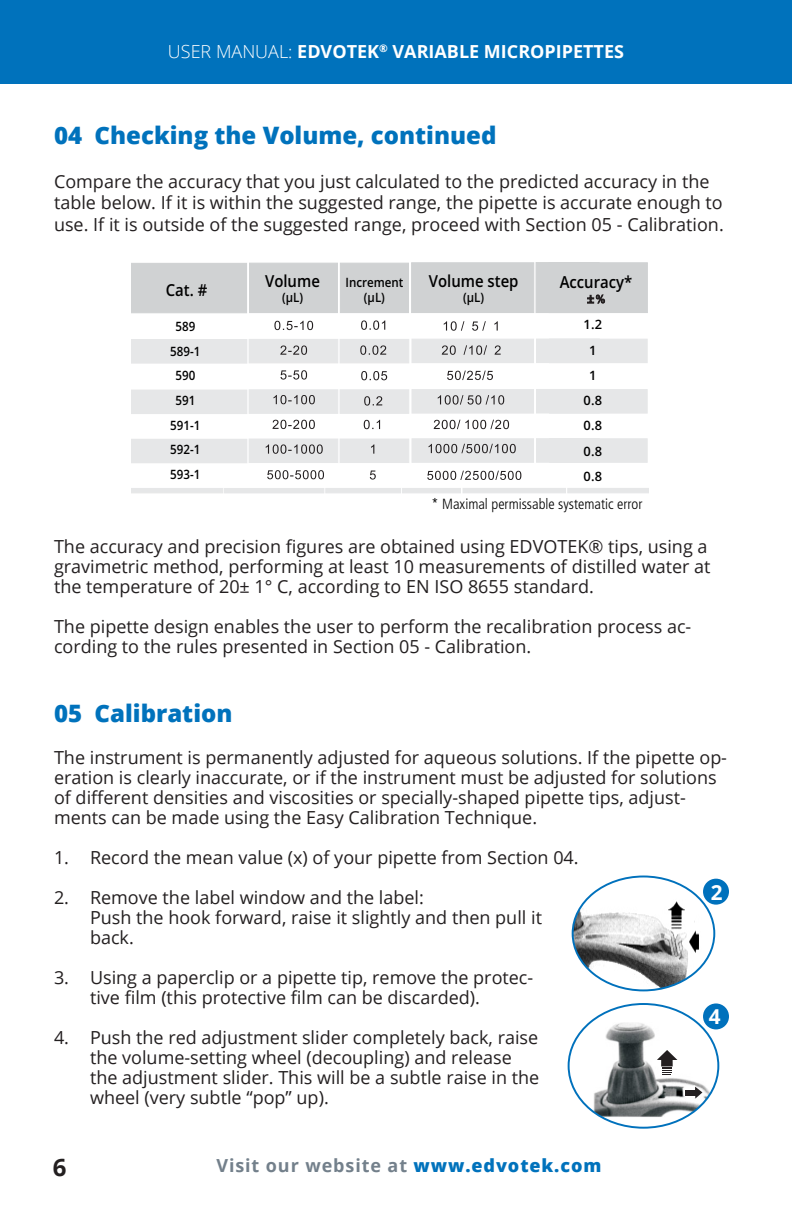
<style>
.page{position:relative;width:792px;height:1224px;background:#fff}
.page>*{position:absolute;margin:0;border:0;box-sizing:border-box;transform-origin:0 0}
.Body_Text_1{font:800 24px "Open Sans";color:#0072bc}
.t1{font:700 24px "Open Sans";color:#231f20}
.t2{font:700 20.6px "Open Sans";color:#fff}
.Body_Text_1-2{font:18px/20px "Open Sans";color:#231f20}
.Body_Text_2{font:18px/20px "Open Sans";color:#231f20}
.t3{font:700 18px "Open Sans";color:#fff}
.t4{font:700 18px "Open Sans";letter-spacing:.05em;color:#73808b}
.t5{font:600 16.6px "Open Sans";color:#000;scale:.9 1}
.t6{font:300 condensed 14.8px "Frutiger";color:#000}
.t7{font:600 12.8px/24.6px "Open Sans";color:#000;text-align:center;scale:.9 1}
.t8{font:600 12.8px/25.2px "Open Sans";color:#000;text-align:center}
.s1{font-weight:300}
.s2{font-weight:800;color:#0072bc}
</style>
<div class="page">
<div style="left:0;top:0;width:792px;height:84px;background:#0072bc"></div>
<div style="left:411px;top:339px;width:123px;height:24px;background:#e6e7e8"></div>
<div style="left:411px;top:389px;width:123px;height:25px;background:#e6e7e8"></div>
<div style="left:411px;top:438px;width:123px;height:25px;background:#e6e7e8"></div>
<div style="left:131px;top:339px;width:116px;height:25px;background:#e6e7e8"></div>
<div style="left:249px;top:339px;width:89px;height:24px;background:#e6e7e8"></div>
<div style="left:131px;top:390px;width:116px;height:24px;background:#e6e7e8"></div>
<div style="left:536px;top:389px;width:64px;height:24px;background:#e6e7e8"></div>
<div style="left:131px;top:439px;width:116px;height:24px;background:#e6e7e8"></div>
<div style="left:249px;top:439px;width:89px;height:24px;background:#e6e7e8"></div>
<div style="left:536px;top:438px;width:64px;height:25px;background:#e6e7e8"></div>
<div style="left:340px;top:339px;width:69px;height:24px;background:#e6e7e8"></div>
<div style="left:340px;top:389px;width:69px;height:25px;background:#e6e7e8"></div>
<div style="left:340px;top:439px;width:69px;height:24px;background:#e6e7e8"></div>
<div style="left:549px;top:339px;width:99px;height:24px;background:#e6e7e8"></div>
<div style="left:249px;top:389px;width:89px;height:25px;background:#e6e7e8"></div>
<svg style="left:266px;top:321px;width:57px;height:133px"></svg>
<svg style="left:361px;top:371px;width:26px;height:9px"></svg>
<svg style="left:447px;top:371px;width:46px;height:9px"></svg>
<div style="left:131px;top:263px;width:116px;height:50px;background:#d0d2d3"></div>
<div style="left:249px;top:263px;width:89px;height:50px;background:#d0d2d3"></div>
<div style="left:411px;top:262px;width:123px;height:51px;background:#d0d2d3"></div>
<div style="left:536px;top:262px;width:64px;height:51px;background:#d0d2d3"></div>
<div style="left:536px;top:339px;width:64px;height:24px;background:#e6e7e8"></div>
<svg style="left:444px;top:321px;width:54px;height:10px"></svg>
<svg style="left:438px;top:395px;width:66px;height:10px"></svg>
<div style="left:340px;top:263px;width:69px;height:50px;background:#d0d2d3"></div>
<div style="left:549px;top:262px;width:99px;height:51px;background:#d0d2d3"></div>
<div style="left:549px;top:389px;width:99px;height:25px;background:#e6e7e8"></div>
<div style="left:549px;top:438px;width:99px;height:25px;background:#e6e7e8"></div>
<svg style="left:587px;top:295px;width:18px;height:9px"></svg>
<svg style="left:361px;top:320px;width:24px;height:10px"></svg>
<svg style="left:360px;top:345px;width:26px;height:10px"></svg>
<svg style="left:364px;top:396px;width:18px;height:10px"></svg>
<svg style="left:364px;top:420px;width:16px;height:9px"></svg>
<svg style="left:371px;top:444px;width:3px;height:10px"></svg>
<svg style="left:442px;top:345px;width:59px;height:10px"></svg>
<svg style="left:434px;top:420px;width:75px;height:9px"></svg>
<svg style="left:429px;top:444px;width:87px;height:9px"></svg>
<svg style="left:131px;top:488px;width:92px;height:5px"></svg>
<div style="left:463px;top:488px;width:103px;height:5px;background:#e6e7e8"></div>
<div style="left:224px;top:488px;width:100px;height:5px;background:#e6e7e8"></div>
<div style="left:325px;top:488px;width:76px;height:5px;background:#e6e7e8"></div>
<div style="left:402px;top:488px;width:59px;height:5px;background:#e6e7e8"></div>
<svg style="left:567px;top:488px;width:82px;height:5px"></svg>
<svg style="left:267px;top:470px;width:57px;height:9px"></svg>
<svg style="left:370px;top:471px;width:6px;height:9px"></svg>
<svg style="left:427px;top:471px;width:94px;height:9px"></svg>
<div style="left:703px;top:1003px;width:26px;height:26px;background:#0071bc;border-radius:50%"></div>
<div style="left:703px;top:879px;width:26px;height:26px;background:#0071bc;border-radius:50%"></div>
<svg style="left:572px;top:876px;width:143px;height:115px"></svg>
<svg style="left:568px;top:1003px;width:151px;height:126px"></svg>
<p class="t3" style="left:168px;top:39px;width:458px"><span class="s1">USER MANUAL:</span> EDVOTEK<sup>®</sup> VARIABLE MICROPIPETTES</p>
<p class="Body_Text_1" style="left:54px;top:117px;width:444px">04 Checking the Volume, continued</p>
<p class="Body_Text_1-2" style="left:54px;top:170px;width:671px;line-height:21.6px">Compare the accuracy that you just calculated to the predicted accuracy in the table below. If it is within the suggested range, the pipette is accurate enough to use. If it is outside of the suggested range, proceed with Section 05 - Calibration.</p>
<p class="t5" style="left:166px;top:278px;width:48px">Cat. #</p>
<p class="t7" style="left:170px;top:314px;width:35px">589<br>589-1<br>590<br>591<br>591-1<br>592-1<br>593-1</p>
<p class="t5" style="left:265px;top:269px;width:62px">Volume</p>
<p class="t7" style="left:282px;top:285px;width:25px">(µL)</p>
<p class="t7" style="left:345px;top:274px;width:66px;line-height:15.4px">Increment (µL)</p>
<p class="t5" style="left:429px;top:269px;width:101px">Volume step</p>
<p class="t7" style="left:463px;top:285px;width:25px">(µL)</p>
<p class="t5" style="left:560px;top:270px;width:82px">Accuracy*</p>
<p class="t8" style="left:583px;top:312px;width:20px">1.2<br>1<br>1<br>0.8<br>0.8<br>0.8<br>0.8</p>
<p class="t6" style="left:432px;top:496px;width:212px">* Maximal permissable systematic error</p>
<p class="Body_Text_1-2" style="left:54px;top:536px;width:658px">The accuracy and precision figures are obtained using EDVOTEK® tips, using a gravimetric method, performing at least 10 measurements of distilled water at the temperature of 20± 1° C, according to EN ISO 8655 standard.</p>
<p class="Body_Text_1-2" style="left:54px;top:616px;width:639px">The pipette design enables the user to perform the recalibration process ac&shy;cording to the rules presented in Section 05 - Calibration.</p>
<p class="Body_Text_1" style="left:54px;top:695px;width:180px">05 Calibration</p>
<p class="Body_Text_1-2" style="left:54px;top:747px;width:675px">The instrument is permanently adjusted for aqueous solutions. If the pipette op&shy;eration is clearly inaccurate, or if the instrument must be adjusted for solutions of different densities and viscosities or specially-shaped pipette tips, adjust&shy;ments can be made using the Easy Calibration Technique.</p>
<p class="Body_Text_2" style="left:54px;top:847px;width:526px">1. Record the mean value (x) of your pipette from Section 04.</p>
<p class="Body_Text_2" style="left:54px;top:887px;width:371px">2. Remove the label window and the label:</p>
<p class="Body_Text_2" style="left:90px;top:907px;width:454px">Push the hook forward, raise it slightly and then pull it back.</p>
<p class="Body_Text_2" style="left:90px;top:967px;width:445px;text-indent:-36px">3. Using a paperclip or a pipette tip, remove the protec&shy;tive film (this protective film can be discarded).</p>
<p class="Body_Text_2" style="left:90px;top:1027px;width:451px;text-indent:-36px">4. Push the red adjustment slider completely back, raise the volume-setting wheel (decoupling) and release the adjustment slider. This will be a subtle raise in the wheel (very subtle “pop” up).</p>
<p class="t2" style="left:711px;top:878px;width:13px">2</p>
<p class="t2" style="left:709px;top:1002px;width:13px">4</p>
<p class="t1" style="left:53px;top:1150px;width:15px">6</p>
<p class="t4" style="left:216px;top:1153px;width:386px">Visit our website at <span class="s2">www.edvotek.com</span></p>
</div>
